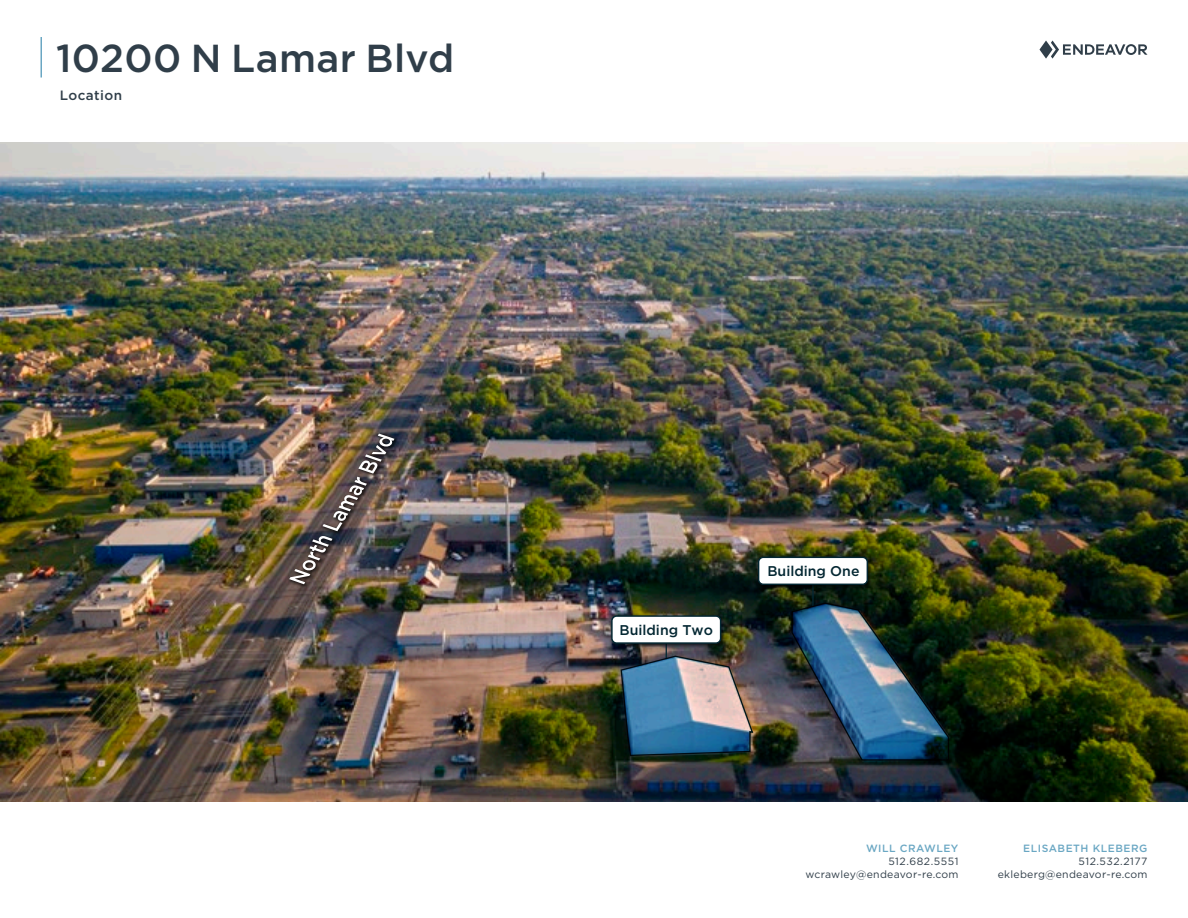
<style>
.page{position:relative;width:1188px;height:918px;background:#fff}
.page>*{position:absolute;margin:0;border:0;box-sizing:border-box;transform-origin:0 0}
.t1{font:500 39px "Gotham";letter-spacing:.01em;color:#303e49}
.t2{font:500 14.1px "Gotham";color:#042732}
.t3{font:500 13.5px "Gotham";letter-spacing:.03em;color:#303e49}
.t4{font:10.5px/12.6px "Gotham";letter-spacing:.025em;color:#303e49;text-align:right}
.t5{font:500 10.5px "Gotham";letter-spacing:.05em;color:#6aa7c3}
</style>
<div class="page">
<img style="left:0;top:143px;width:1188px;height:658px">
<img style="left:608px;top:612px;width:121px;height:39px">
<div style="left:612px;top:616px;width:109px;height:27px;background:#fff;border-radius:5px"></div>
<div style="left:611px;top:615px;width:110px;height:29px;border:1px solid #042732;border-radius:5px"></div>
<hr style="left:812px;top:584px;width:2px;height:22px;background:#042732">
<img style="left:754px;top:553px;width:121px;height:39px">
<div style="left:759px;top:557px;width:108px;height:27px;background:#fff;border-radius:5px"></div>
<div style="left:758px;top:557px;width:110px;height:28px;border:1px solid #042732;border-radius:5px"></div>
<img style="left:621px;top:643px;width:132px;height:113px">
<img style="left:791px;top:603px;width:158px;height:158px">
<img style="left:286px;top:430px;width:114px;height:160px">
<img style="left:289px;top:434px;width:106px;height:150px">
<svg style="left:1040px;top:40px;width:108px;height:19px"></svg>
<hr style="left:40px;top:37px;width:2px;height:41px;background:#6aa7c3">
<p class="t1" style="left:56px;top:32px;width:400px">10200 N Lamar Blvd</p>
<p class="t3" style="left:60px;top:87px;width:64px">Location</p>
<h2 class="t2" style="left:620px;top:621px;width:95px">Building Two</h2>
<h2 class="t2" style="left:767px;top:562px;width:94px">Building One</h2>
<p class="t5" style="left:866px;top:842px;width:94px">WILL CRAWLEY</p>
<p class="t4" style="left:806px;top:855px;width:154px">512.682.5551 wcrawley@endeavor-re.com</p>
<p class="t5" style="left:1023px;top:842px;width:126px">ELISABETH KLEBERG</p>
<p class="t4" style="left:998px;top:855px;width:151px">512.532.2177 ekleberg@endeavor-re.com</p>
</div>
